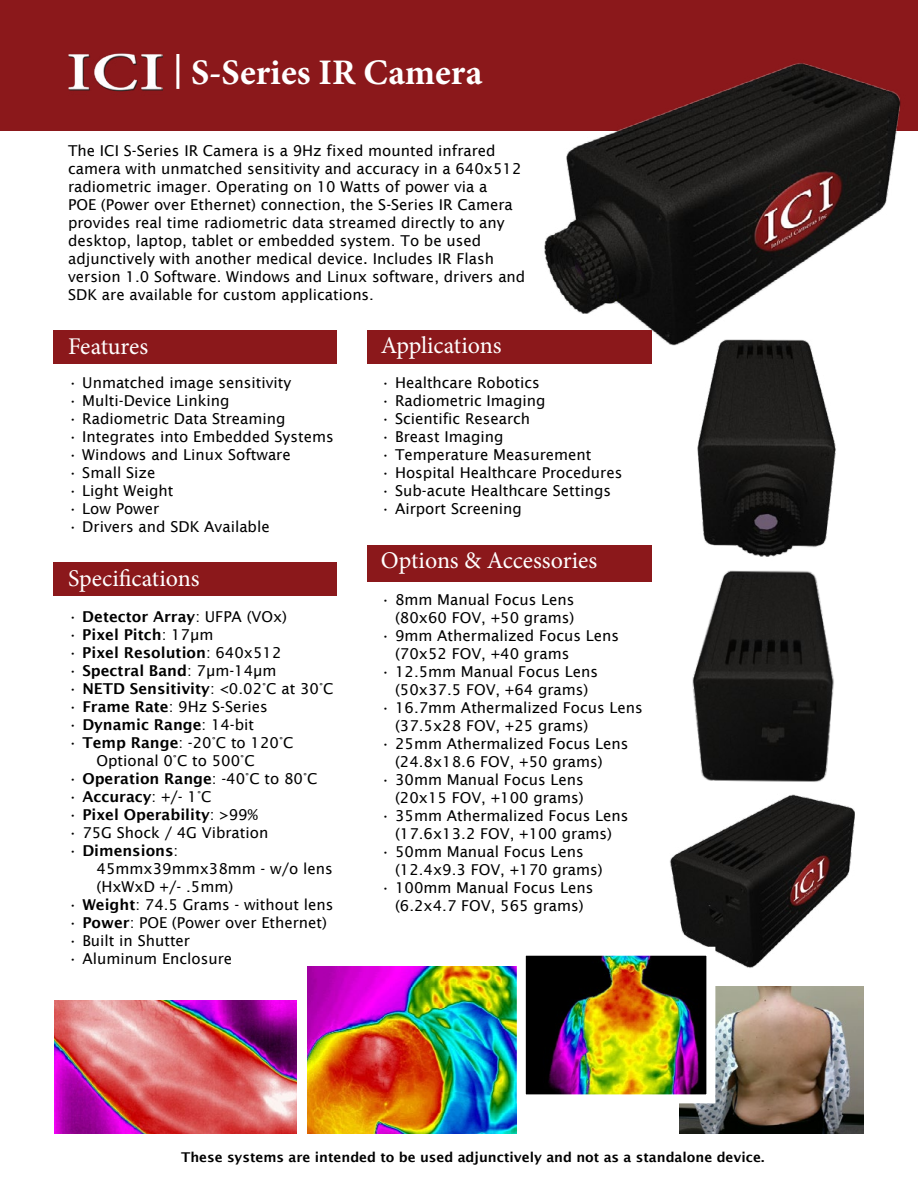
<style>
.page{position:relative;width:918px;height:1188px;background:#fff}
.page>*{position:absolute;margin:0;border:0;box-sizing:border-box;transform-origin:0 0}
.t1{font:700 36px "Minion Pro";color:#fff}
.t2{font:24px "Minion Pro";color:#fff}
.t3{font:15px/18px "Lucida Sans";color:#000}
.t4{font:600 15px "Lucida Sans";color:#000}
.t5{font:15px "Lucida Sans Unicode";color:#000}
.t6{font:600 13.5px "Lucida Sans";color:#000}
.s1{font-family:"Lucida Sans Unicode"}
.s2{font-family:"Lucida Sans"}
.s3{font-weight:400}
.s4{font-weight:600}
</style>
<div class="page">
<div style="left:0;top:0;width:918px;height:131px;background:#8b181b"></div>
<img style="left:68px;top:53px;width:94px;height:39px">
<hr style="left:176px;top:54px;width:3px;height:35px;background:#fff">
<img style="left:692px;top:571px;width:142px;height:200px">
<div style="left:367px;top:545px;width:285px;height:36px;background:#8b181b"></div>
<div style="left:367px;top:331px;width:285px;height:33px;background:#8b181b"></div>
<div style="left:53px;top:331px;width:284px;height:33px;background:#8b181b"></div>
<div style="left:53px;top:563px;width:284px;height:33px;background:#8b181b"></div>
<img style="left:505px;top:63px;width:396px;height:282px">
<img style="left:671px;top:330px;width:190px;height:227px">
<img style="left:669px;top:771px;width:186px;height:197px">
<img style="left:307px;top:967px;width:210px;height:167px">
<img style="left:680px;top:987px;width:184px;height:147px">
<img style="left:527px;top:957px;width:178px;height:136px">
<div style="left:517px;top:947px;width:198px;height:156px;border:9px solid #fff"></div>
<img style="left:54px;top:1001px;width:243px;height:133px">
<h1 class="t1" style="left:191px;top:47px;width:293px">S-Series IR Camera</h1>
<p class="t3" style="left:68px;top:141px;width:455px">The ICI S-Series IR Camera is a 9Hz fixed mounted infrared camera with unmatched sensitivity and accuracy in a 640x512 radiometric imager. Operating on 10 Watts of power via a<br>POE (Power over Ethernet) connection, the S-Series IR Camera provides real time radiometric data streamed directly to any desktop, laptop, tablet or embedded system. <span class="s1">To be used</span></p>
<p class="t5" style="left:68px;top:246px;width:428px">adjunctively with another medical device. Includes <span class="s2">IR Flash</span></p>
<p class="t3" style="left:68px;top:267px;width:459px">version 1.0 Software. Windows and Linux software, drivers and<br>SDK are available for custom applications.</p>
<h2 class="t2" style="left:68px;top:330px;width:82px">Features</h2>
<p class="t3" style="left:68px;top:374px;width:225px">• Unmatched image sensitivity</p>
<p class="t3" style="left:68px;top:392px;width:163px">• Multi-Device Linking</p>
<p class="t3" style="left:68px;top:410px;width:219px">• Radiometric Data Streaming</p>
<p class="t3" style="left:68px;top:428px;width:267px">• Integrates into Embedded Systems</p>
<p class="t3" style="left:68px;top:446px;width:224px">• Windows and Linux Software</p>
<p class="t3" style="left:68px;top:464px;width:89px">• Small Size</p>
<p class="t3" style="left:68px;top:482px;width:107px">• Light Weight</p>
<p class="t3" style="left:68px;top:500px;width:93px">• Low Power</p>
<p class="t3" style="left:68px;top:518px;width:203px">• Drivers and SDK Available</p>
<h2 class="t2" style="left:381px;top:330px;width:122px">Applications</h2>
<p class="t3" style="left:381px;top:374px;width:160px">• Healthcare Robotics</p>
<p class="t3" style="left:381px;top:392px;width:166px">• Radiometric Imaging</p>
<p class="t3" style="left:381px;top:410px;width:151px">• Scientific Research</p>
<p class="t3" style="left:381px;top:428px;width:124px">• Breast Imaging</p>
<p class="t3" style="left:381px;top:446px;width:212px">• Temperature Measurement</p>
<p class="t3" style="left:381px;top:464px;width:243px">• Hospital Healthcare Procedures</p>
<p class="t3" style="left:381px;top:482px;width:232px">• Sub-acute Healthcare Settings</p>
<p class="t3" style="left:381px;top:500px;width:143px">• Airport Screening</p>
<h2 class="t2" style="left:381px;top:545px;width:218px">Options &amp; Accessories</h2>
<h2 class="t2" style="left:68px;top:562px;width:133px">Specifications</h2>
<p class="t4" style="left:68px;top:608px;width:221px"><span class="s3">•</span> Detector Array<span class="s3">: UFPA (VOx)</span></p>
<p class="t4" style="left:68px;top:626px;width:147px"><span class="s3">•</span> Pixel Pitch<span class="s3">: 17µm</span></p>
<p class="t4" style="left:68px;top:644px;width:215px"><span class="s3">•</span> Pixel Resolution<span class="s3">: 640x512</span></p>
<p class="t4" style="left:68px;top:662px;width:210px"><span class="s3">•</span> Spectral Band<span class="s3">: 7µm-14µm</span></p>
<p class="t3" style="left:68px;top:679px;width:267px">• <span class="s4">NETD Sensitivity</span>: &lt;0.02°C at 30°C</p>
<p class="t3" style="left:68px;top:697px;width:201px">• <span class="s4">Frame Rate</span>: 9Hz S-Series</p>
<p class="t4" style="left:68px;top:716px;width:188px"><span class="s3">•</span> Dynamic Range<span class="s3">: 14-bit</span></p>
<p class="t3" style="left:97px;top:733px;width:199px;text-indent:-28px">• <span class="s4">Temp Range</span>: -20°C to 120°C<br>Optional 0°C to 500°C</p>
<p class="t4" style="left:68px;top:770px;width:251px"><span class="s3">•</span> Operation Range<span class="s3">: -40°C to 80°C</span></p>
<p class="t3" style="left:68px;top:787px;width:145px">• <span class="s4">Accuracy</span>: +/- 1°C</p>
<p class="t4" style="left:68px;top:806px;width:191px"><span class="s3">•</span> Pixel Operability<span class="s3">: &gt;99%</span></p>
<p class="t3" style="left:68px;top:823px;width:202px">• 75G Shock / 4G Vibration</p>
<p class="t3" style="left:97px;top:841px;width:238px;text-indent:-28px">• <span class="s4">Dimensions</span>:<br>45mmx39mmx38mm - w/o lens (HxWxD +/- .5mm)</p>
<p class="t3" style="left:68px;top:895px;width:267px">• <span class="s4">Weight</span>: 74.5 Grams - without lens</p>
<p class="t3" style="left:68px;top:913px;width:260px">• <span class="s4">Power</span>: POE (Power over Ethernet)</p>
<p class="t3" style="left:68px;top:931px;width:123px">• Built in Shutter</p>
<p class="t3" style="left:68px;top:949px;width:166px">• Aluminum Enclosure</p>
<p class="t3" style="left:381px;top:591px;width:195px;text-align:right">• 8mm Manual Focus Lens (80x60 FOV, +50 grams)</p>
<p class="t3" style="left:395px;top:627px;width:226px;text-indent:-14px">• 9mm Athermalized Focus Lens (70x52 FOV, +40 grams</p>
<p class="t3" style="left:381px;top:663px;width:219px;text-align:center">• 12.5mm Manual Focus Lens (50x37.5 FOV, +64 grams)</p>
<p class="t3" style="left:395px;top:699px;width:249px;text-indent:-14px">• 16.7mm Athermalized Focus Lens (37.5x28 FOV, +25 grams)</p>
<p class="t3" style="left:395px;top:735px;width:235px;text-indent:-14px">• 25mm Athermalized Focus Lens (24.8x18.6 FOV, +50 grams)</p>
<p class="t3" style="left:381px;top:771px;width:205px;text-align:right">• 30mm Manual Focus Lens (20x15 FOV, +100 grams)</p>
<p class="t3" style="left:381px;top:807px;width:249px;text-align:center">• 35mm Athermalized Focus Lens (17.6x13.2 FOV, +100 grams)</p>
<p class="t3" style="left:395px;top:843px;width:209px;text-indent:-14px">• 50mm Manual Focus Lens (12.4x9.3 FOV, +170 grams)</p>
<p class="t3" style="left:381px;top:879px;width:214px;text-align:center">• 100mm Manual Focus Lens (6.2x4.7 FOV, 565 grams)</p>
<p class="t6" style="left:181px;top:1150px;width:585px">These systems are intended to be used adjunctively and not as a standalone device.</p>
</div>
